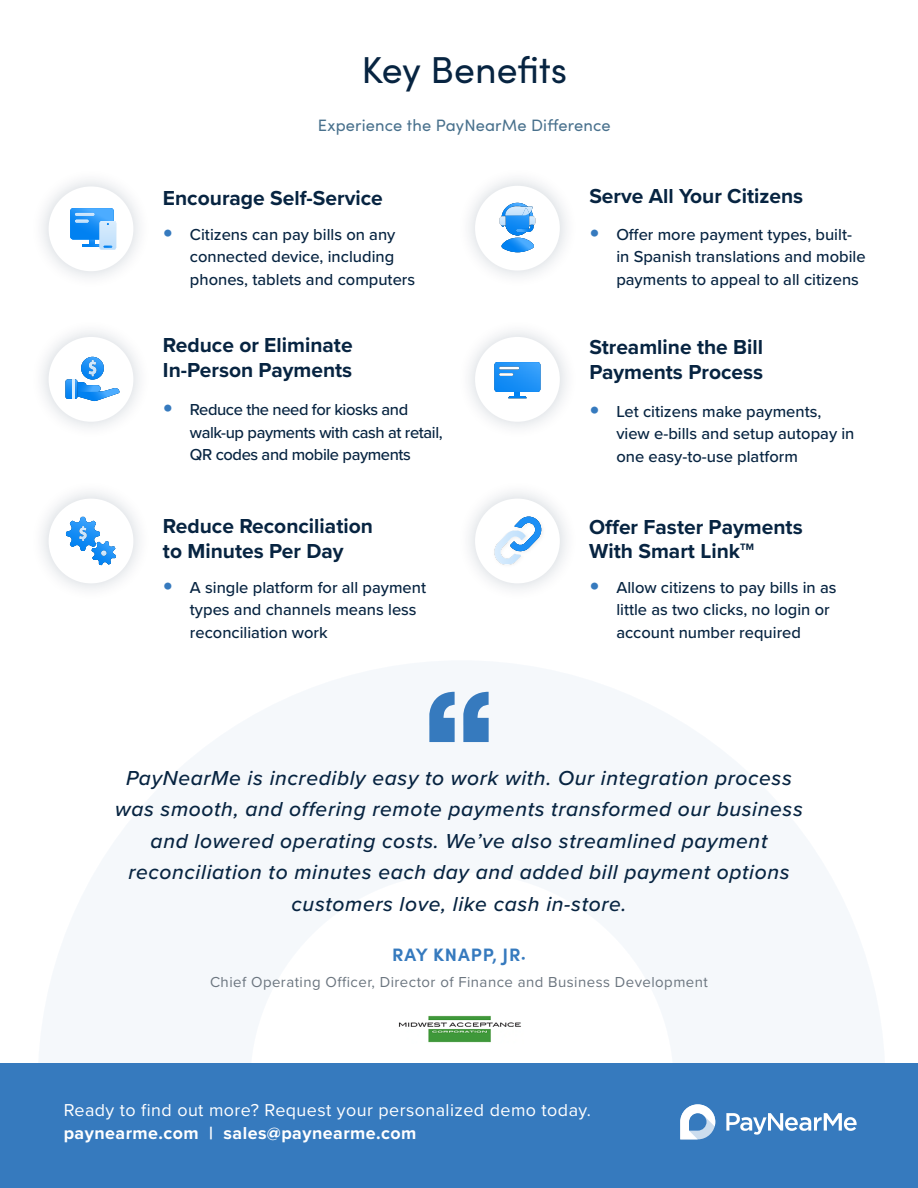
<style>
.page{position:relative;width:918px;height:1188px;background:#fff}
.page>*{position:absolute;margin:0;border:0;box-sizing:border-box;transform-origin:0 0}
.t1{font:37.5px "Sofia Pro";letter-spacing:-.005em;color:#072441}
.t2{font:italic 500 21px/31.5px "Proxima Nova";letter-spacing:.03em;color:#072441;text-align:center}
.t3{font:700 21px/25.2px "Proxima Nova";color:#072441}
.t4{font:700 18px "Sofia Pro";letter-spacing:.05em;color:#367abe}
.t5{font:17.85px "Proxima Nova";letter-spacing:.025em;color:#fff}
.t6{font:700 17.85px "Proxima Nova";letter-spacing:.025em;color:#fff}
.t7{font:500 16.5px/22.5px "Proxima Nova";color:#072441}
.t8{font:500 16.5px/22.5px "Proxima Nova";letter-spacing:-.025em;color:#072441}
.t9{font:16.5px "Sofia Pro";letter-spacing:.01em;color:#49718d}
.t10{font:15px "Proxima Nova";letter-spacing:.03em;color:#6b757f}
.s1{font-family:"Proxima Nova Extrabld";font-weight:400;font-size:28.5px;color:#367abe}
</style>
<div class="page">
<svg style="left:42px;top:180px;width:98px;height:98px;fill:#f6f7f8"></svg>
<div style="left:49px;top:186px;width:84px;height:85px;background:#fff;border-radius:50%"></div>
<svg style="left:469px;top:179px;width:98px;height:98px;fill:#f6f7f8"></svg>
<div style="left:475px;top:186px;width:85px;height:85px;background:#fff;border-radius:50%"></div>
<svg style="left:42px;top:331px;width:98px;height:97px;fill:#f6f7f8"></svg>
<div style="left:49px;top:337px;width:84px;height:85px;background:#fff;border-radius:50%"></div>
<svg style="left:469px;top:331px;width:98px;height:97px;fill:#f6f7f8"></svg>
<div style="left:475px;top:337px;width:85px;height:85px;background:#fff;border-radius:50%"></div>
<svg style="left:42px;top:492px;width:98px;height:98px;fill:#f6f7f8"></svg>
<div style="left:49px;top:499px;width:84px;height:84px;background:#fff;border-radius:50%"></div>
<svg style="left:469px;top:492px;width:98px;height:98px;fill:#f6f7f8"></svg>
<div style="left:475px;top:499px;width:85px;height:84px;background:#fff;border-radius:50%"></div>
<svg style="left:499px;top:203px;width:36px;height:49px"></svg>
<img style="left:516px;top:225px;width:17px;height:7px">
<svg style="left:70px;top:208px;width:46px;height:42px"></svg>
<svg style="left:77px;top:388px;width:43px;height:13px"></svg>
<img style="left:77px;top:382px;width:24px;height:10px">
<img style="left:66px;top:379px;width:11px;height:20px">
<hr style="left:72px;top:379px;width:2px;height:20px;background:#d9edfc">
<img style="left:81px;top:357px;width:23px;height:22px">
<img style="left:89px;top:360px;width:7px;height:16px">
<svg style="left:66px;top:517px;width:50px;height:48px"></svg>
<img style="left:79px;top:526px;width:8px;height:15px">
<svg style="left:494px;top:516px;width:48px;height:49px"></svg>
<img style="left:495px;top:531px;width:31px;height:33px">
<div style="left:515px;top:390px;width:5px;height:8px;background:#0082f2"></div>
<svg style="left:508px;top:396px;width:19px;height:2px"></svg>
<img style="left:495px;top:362px;width:45px;height:30px">
<hr style="left:499px;top:367px;width:20px;height:2px;background:#fff">
<hr style="left:499px;top:373px;width:14px;height:3px;background:#fff">
<div style="left:0;top:1064px;width:918px;height:124px;background:#367abe"></div>
<svg style="left:680px;top:1104px;width:35px;height:35px"></svg>
<svg style="left:726px;top:1113px;width:131px;height:22px"></svg>
<svg style="left:429px;top:692px;width:26px;height:50px"></svg>
<svg style="left:463px;top:692px;width:26px;height:50px"></svg>
<img style="left:398px;top:1015px;width:123px;height:28px">
<p class="t1" style="left:361px;top:43px;width:207px">Key Benefits</p>
<p class="t9" style="left:318px;top:113px;width:294px">Experience the PayNearMe Difference</p>
<p class="t3" style="left:163px;top:184px;width:221px">Encourage Self-Service</p>
<p class="t3" style="left:589px;top:183px;width:215px">Serve All Your Citizens</p>
<p class="t7" style="left:190px;top:222px;width:227px;text-indent:-27px"><span class="s1">•</span> Citizens can pay bills on any connected device, including phones, tablets and computers</p>
<p class="t7" style="left:616px;top:222px;width:251px;text-indent:-27px"><span class="s1">•</span> Offer more payment types, built&shy;in Spanish translations and mobile payments to appeal to all citizens</p>
<p class="t3" style="left:163px;top:332px;width:191px">Reduce or Eliminate<br>In-Person Payments</p>
<p class="t3" style="left:589px;top:333px;width:175px">Streamline the Bill<br>Payments Process</p>
<p class="t8" style="left:190px;top:398px;width:254px;text-indent:-27px"><span class="s1">•</span> Reduce the need for kiosks and walk-up payments with cash at retail,<br>QR codes and mobile payments</p>
<p class="t7" style="left:616px;top:400px;width:240px;text-indent:-27px"><span class="s1">•</span> Let citizens make payments, view e-bills and setup autopay in one easy-to-use platform</p>
<p class="t3" style="left:163px;top:513px;width:212px">Reduce Reconciliation to Minutes Per Day</p>
<p class="t3" style="left:589px;top:516px;width:215px;line-height:24.3px">Offer Faster Payments<br>With Smart Link<sup>TM</sup></p>
<p class="t7" style="left:190px;top:576px;width:238px;text-indent:-27px"><span class="s1">•</span> A single platform for all payment types and channels means less reconciliation work</p>
<p class="t7" style="left:616px;top:576px;width:222px;text-indent:-27px"><span class="s1">•</span> Allow citizens to pay bills in as little as two clicks, no login or account number required</p>
<p class="t2" style="left:115px;top:761px;width:689px">PayNearMe is incredibly easy to work with. Our integration process was smooth, and offering remote payments transformed our business and lowered operating costs. We’ve also streamlined payment reconciliation to minutes each day and added bill payment options customers love, like cash in-store.</p>
<p class="t4" style="left:392px;top:941px;width:135px">RAY KNAPP, JR.</p>
<p class="t10" style="left:210px;top:970px;width:499px">Chief Operating Officer, Director of Finance and Business Development</p>
<p class="t5" style="left:64px;top:1096px;width:529px">Ready to find out more? Request your personalized demo today.</p>
<p class="t6" style="left:64px;top:1120px;width:354px">paynearme.com | sales@paynearme.com</p>
</div>
